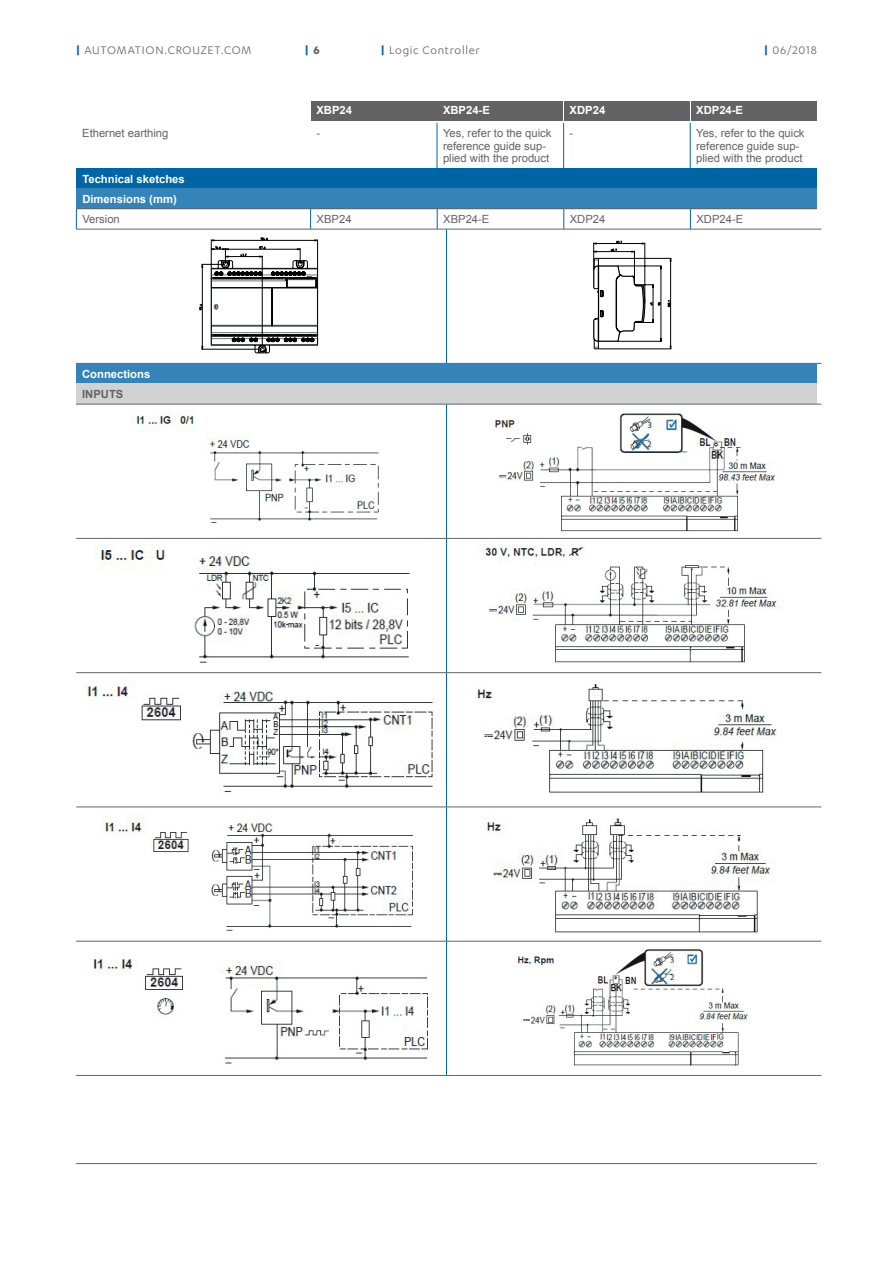
<style>
.page{position:relative;width:893px;height:1263px;background:#fff}
.page>*{position:absolute;margin:0;border:0;box-sizing:border-box;transform-origin:0 0}
.t1{font:12.75px "Karbon";letter-spacing:.055em;color:#636366}
.t2{font:700 12.75px "Karbon";color:#0065a4}
.t3{font:11.25px/12.8px "Arial";color:#636366}
.t4{font:700 11.25px/20.2px "Arial";color:#fff}
.t5{font:700 11.25px "Arial";color:#636366}
.s1{font-weight:700;color:#0065a4}
.s2{color:#636366}
</style>
<div class="page">
<hr style="left:76px;top:1163px;width:741px;height:1px;background:#636366">
<svg style="left:311px;top:101px;width:506px;height:22px"></svg>
<hr style="left:437px;top:123px;width:1px;height:45px;background:#0065a4">
<hr style="left:563px;top:123px;width:1px;height:45px;background:#0065a4">
<hr style="left:690px;top:123px;width:1px;height:45px;background:#0065a4">
<div style="left:311px;top:101px;width:125px;height:19px;background:#636366"></div>
<div style="left:438px;top:101px;width:125px;height:19px;background:#636366"></div>
<div style="left:564px;top:101px;width:126px;height:19px;background:#636366"></div>
<div style="left:691px;top:101px;width:125px;height:19px;background:#636366"></div>
<div style="left:76px;top:168px;width:741px;height:21px;background:#0065a4"></div>
<div style="left:76px;top:189px;width:741px;height:20px;background:#3484ba"></div>
<hr style="left:76px;top:208px;width:235px;height:1px;background:#636366">
<svg style="left:76px;top:209px;width:1px;height:20px"></svg>
<hr style="left:311px;top:208px;width:126px;height:1px;background:#636366">
<svg style="left:310px;top:209px;width:1px;height:20px"></svg>
<hr style="left:437px;top:208px;width:127px;height:1px;background:#636366">
<svg style="left:437px;top:209px;width:1px;height:20px"></svg>
<hr style="left:564px;top:208px;width:126px;height:1px;background:#636366">
<svg style="left:563px;top:209px;width:1px;height:20px"></svg>
<hr style="left:690px;top:208px;width:127px;height:1px;background:#636366">
<svg style="left:690px;top:209px;width:1px;height:20px"></svg>
<hr style="left:76px;top:363px;width:370px;height:1px;background:#636366">
<hr style="left:446px;top:363px;width:371px;height:1px;background:#636366">
<hr style="left:446px;top:229px;width:1px;height:134px;background:#0065a4">
<hr style="left:76px;top:229px;width:370px;height:1px;background:#636366">
<hr style="left:446px;top:229px;width:371px;height:1px;background:#636366">
<hr style="left:407px;top:253px;width:1px;height:34px;background:#000001">
<hr style="left:418px;top:245px;width:1px;height:61px;background:#000001">
<hr style="left:426px;top:288px;width:1px;height:38px;background:#000001">
<hr style="left:434px;top:268px;width:1px;height:77px;background:#000001">
<hr style="left:444px;top:261px;width:1px;height:92px;background:#000001">
<svg style="left:199px;top:237px;width:120px;height:117px"></svg>
<svg style="left:593px;top:240px;width:79px;height:110px"></svg>
<div style="left:76px;top:364px;width:741px;height:20px;background:#3484ba"></div>
<div style="left:76px;top:384px;width:741px;height:20px;background:#d1d2d4"></div>
<hr style="left:76px;top:1075px;width:370px;height:1px;background:#636366">
<hr style="left:446px;top:1075px;width:371px;height:1px;background:#636366">
<hr style="left:446px;top:404px;width:1px;height:134px;background:#0065a4">
<hr style="left:446px;top:539px;width:1px;height:133px;background:#0065a4">
<hr style="left:446px;top:673px;width:1px;height:134px;background:#0065a4">
<hr style="left:446px;top:807px;width:1px;height:134px;background:#0065a4">
<hr style="left:446px;top:941px;width:1px;height:134px;background:#0065a4">
<hr style="left:76px;top:404px;width:370px;height:1px;background:#636366">
<hr style="left:446px;top:404px;width:371px;height:1px;background:#636366">
<hr style="left:76px;top:538px;width:370px;height:1px;background:#636366">
<hr style="left:446px;top:538px;width:371px;height:1px;background:#636366">
<hr style="left:76px;top:672px;width:370px;height:1px;background:#636366">
<hr style="left:446px;top:672px;width:371px;height:1px;background:#636366">
<hr style="left:76px;top:807px;width:370px;height:1px;background:#636366">
<hr style="left:446px;top:807px;width:371px;height:1px;background:#636366">
<hr style="left:76px;top:941px;width:370px;height:1px;background:#636366">
<hr style="left:446px;top:941px;width:371px;height:1px;background:#636366">
<img style="left:132px;top:410px;width:248px;height:113px">
<img style="left:494px;top:413px;width:280px;height:119px">
<img style="left:100px;top:544px;width:310px;height:119px">
<img style="left:482px;top:544px;width:298px;height:119px">
<img style="left:84px;top:683px;width:353px;height:109px">
<img style="left:471px;top:684px;width:307px;height:109px">
<img style="left:103px;top:817px;width:314px;height:114px">
<img style="left:484px;top:818px;width:291px;height:115px">
<img style="left:88px;top:959px;width:340px;height:105px">
<img style="left:513px;top:947px;width:235px;height:119px">
<p class="t1" style="left:76px;top:43px;width:177px"><span class="s1">|</span> AUTOMATION.CROUZET.COM</p>
<p class="t2" style="left:305px;top:43px;width:16px">| <span class="s2">6</span></p>
<p class="t1" style="left:381px;top:43px;width:100px"><span class="s1">|</span> Logic Controller</p>
<p class="t1" style="left:764px;top:43px;width:54px"><span class="s1">|</span> 06/2018</p>
<p class="t4" style="left:316px;top:100px;width:37px">XBP24</p>
<p class="t4" style="left:443px;top:100px;width:48px">XBP24-E</p>
<p class="t4" style="left:570px;top:100px;width:37px">XDP24</p>
<p class="t4" style="left:696px;top:100px;width:48px">XDP24-E</p>
<p class="t3" style="left:82px;top:127px;width:88px">Ethernet earthing</p>
<p class="t3" style="left:316px;top:127px;width:5px">-</p>
<p class="t3" style="left:443px;top:127px;width:110px">Yes, refer to the quick reference guide sup&shy;plied with the product</p>
<p class="t3" style="left:570px;top:127px;width:5px">-</p>
<p class="t3" style="left:696px;top:127px;width:110px">Yes, refer to the quick reference guide sup&shy;plied with the product</p>
<p class="t4" style="left:82px;top:169px;width:104px">Technical sketches<br>Dimensions (mm)</p>
<p class="t3" style="left:82px;top:213px;width:39px">Version</p>
<p class="t3" style="left:317px;top:213px;width:37px">XBP24</p>
<p class="t3" style="left:443px;top:213px;width:48px">XBP24-E</p>
<p class="t3" style="left:570px;top:213px;width:37px">XDP24</p>
<p class="t3" style="left:696px;top:213px;width:48px">XDP24-E</p>
<p class="t4" style="left:82px;top:364px;width:70px">Connections</p>
<p class="t5" style="left:82px;top:386px;width:43px">INPUTS</p>
</div>
